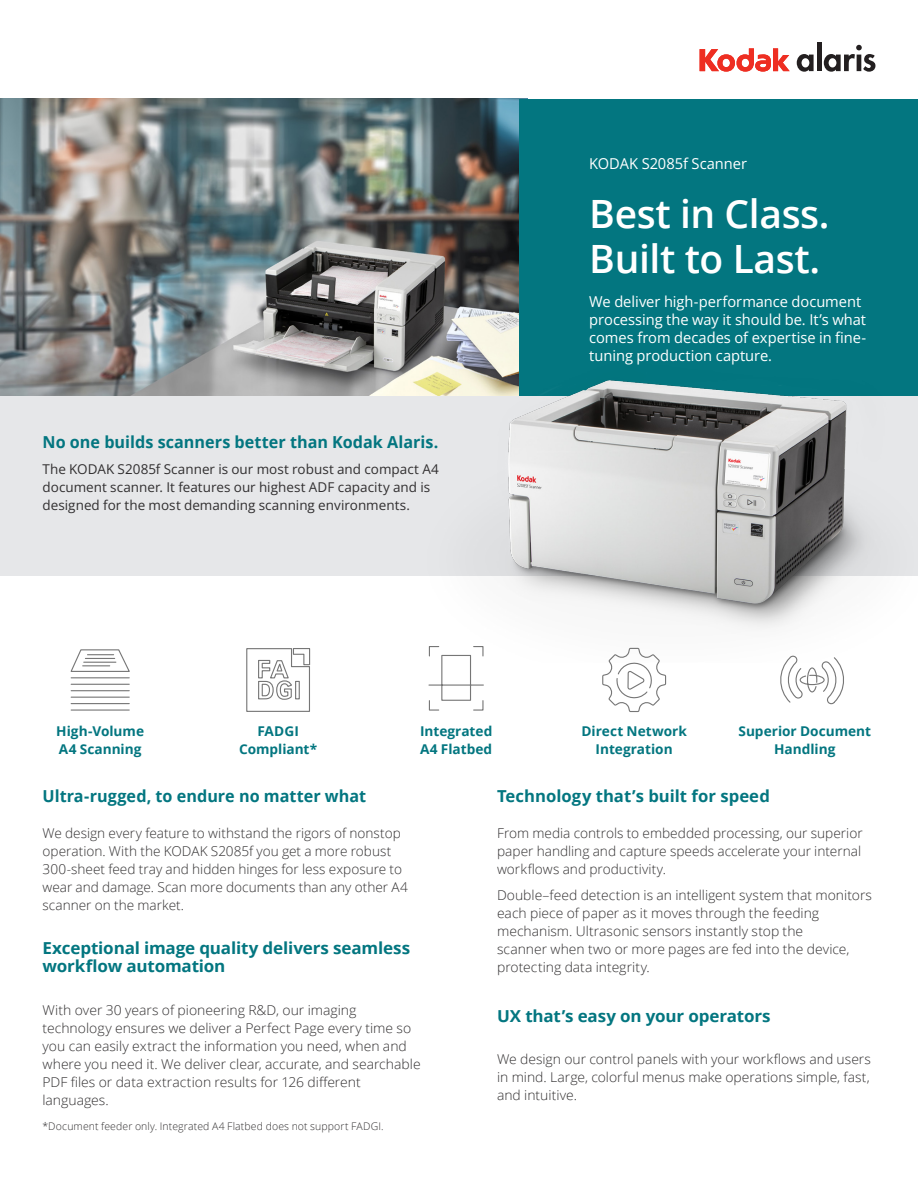
<style>
.page{position:relative;width:918px;height:1188px;background:#fff}
.page>*{position:absolute;margin:0;border:0;box-sizing:border-box;transform-origin:0 0}
.t1{font:600 39px/45px "Open Sans";letter-spacing:-.01em;color:#fff}
.Body_copy_headline{font:700 16.5px/18px "Open Sans";color:#037680}
.Body_copy{font:15px/18px "Open Sans";letter-spacing:-.005em;color:#fff}
.Body_copy_headline-2{font:300 13.5px/18px "Open Sans";color:#312f30}
.t2{font:13.5px/18px "Open Sans";color:#312f30}
.Body_copy_headline-3{font:700 13.5px/18px "Open Sans";color:#037680;text-align:center}
.t3{font:300 10.5px "Open Sans";letter-spacing:.01em;color:#312f30}
</style>
<div class="page">
<div style="left:0;top:395px;width:918px;height:181px;background:#e6e7e9"></div>
<img style="left:0;top:99px;width:519px;height:297px">
<div style="left:519px;top:99px;width:399px;height:297px;background:#037680"></div>
<svg style="left:700px;top:48px;width:90px;height:24px"></svg>
<svg style="left:797px;top:54px;width:17px;height:18px"></svg>
<div style="left:817px;top:43px;width:5px;height:28px;background:#231f20"></div>
<svg style="left:824px;top:45px;width:51px;height:27px"></svg>
<img style="left:421px;top:343px;width:449px;height:313px">
<svg style="left:246px;top:648px;width:65px;height:64px"></svg>
<svg style="left:780px;top:656px;width:64px;height:49px"></svg>
<svg style="left:602px;top:490px;width:65px;height:223px"></svg>
<svg style="left:70px;top:649px;width:60px;height:62px"></svg>
<svg style="left:428px;top:645px;width:57px;height:66px"></svg>
<p class="Body_copy" style="left:589px;top:154px;width:159px">KODAK S2085f Scanner</p>
<p class="t1" style="left:589px;top:191px;width:242px">Best in Class.<br>Built to Last.</p>
<p class="Body_copy_headline" style="left:43px;top:432px;width:397px">No one builds scanners better than Kodak Alaris.</p>
<p class="t2" style="left:43px;top:460px;width:398px">The KODAK S2085f Scanner is our most robust and compact A4 document scanner. It features our highest ADF capacity and is designed for the most demanding scanning environments.</p>
<p class="Body_copy_headline-3" style="left:56px;top:721px;width:89px;text-align:left">High-Volume<br>A4 Scanning</p>
<p class="Body_copy_headline-3" style="left:239px;top:721px;width:80px">FADGI<br>Compliant*</p>
<p class="Body_copy_headline-3" style="left:420px;top:721px;width:74px">Integrated</p>
<p class="Body_copy_headline-3" style="left:420px;top:739px;width:74px">A4 Flatbed</p>
<p class="Body_copy" style="left:589px;top:292px;width:278px">We deliver high-performance document processing the way it should be. It’s what comes from decades of expertise in fine&shy;tuning production capture.</p>
<p class="Body_copy_headline-3" style="left:581px;top:721px;width:107px">Direct Network<br>Integration</p>
<p class="Body_copy_headline-3" style="left:738px;top:721px;width:134px">Superior Document<br>Handling</p>
<p class="Body_copy_headline" style="left:43px;top:786px;width:325px">Ultra-rugged, to endure no matter what</p>
<p class="Body_copy_headline-2" style="left:43px;top:823px;width:367px">We design every feature to withstand the rigors of nonstop operation. With the KODAK S2085f you get a more robust 300-sheet feed tray and hidden hinges for less exposure to wear and damage. Scan more documents than any other A4 scanner on the market.</p>
<p class="Body_copy_headline" style="left:43px;top:939px;width:369px">Exceptional image quality delivers seamless workflow automation</p>
<p class="Body_copy_headline-2" style="left:43px;top:1001px;width:380px">With over 30 years of pioneering R&amp;D, our imaging technology ensures we deliver a Perfect Page every time so you can easily extract the information you need, when and where you need it. We deliver clear, accurate, and searchable PDF files or data extraction results for 126 different languages.</p>
<p class="t3" style="left:43px;top:1119px;width:343px">*Document feeder only. Integrated A4 Flatbed does not support FADGI.</p>
<p class="Body_copy_headline" style="left:497px;top:786px;width:274px">Technology that’s built for speed</p>
<p class="Body_copy_headline-2" style="left:497px;top:823px;width:367px;text-align:justify">From media controls to embedded processing, our superior paper handling and capture speeds accelerate your internal workflows and productivity.</p>
<p class="Body_copy_headline-2" style="left:497px;top:886px;width:377px">Double–feed detection is an intelligent system that monitors each piece of paper as it moves through the feeding mechanism. Ultrasonic sensors instantly stop the<br>scanner when two or more pages are fed into the device, protecting data integrity.</p>
<p class="Body_copy_headline" style="left:497px;top:1006px;width:275px">UX that’s easy on your operators</p>
<p class="Body_copy_headline-2" style="left:497px;top:1050px;width:376px;text-align:justify">We design our control panels with your workflows and users in mind. Large, colorful menus make operations simple, fast, and intuitive.</p>
</div>
